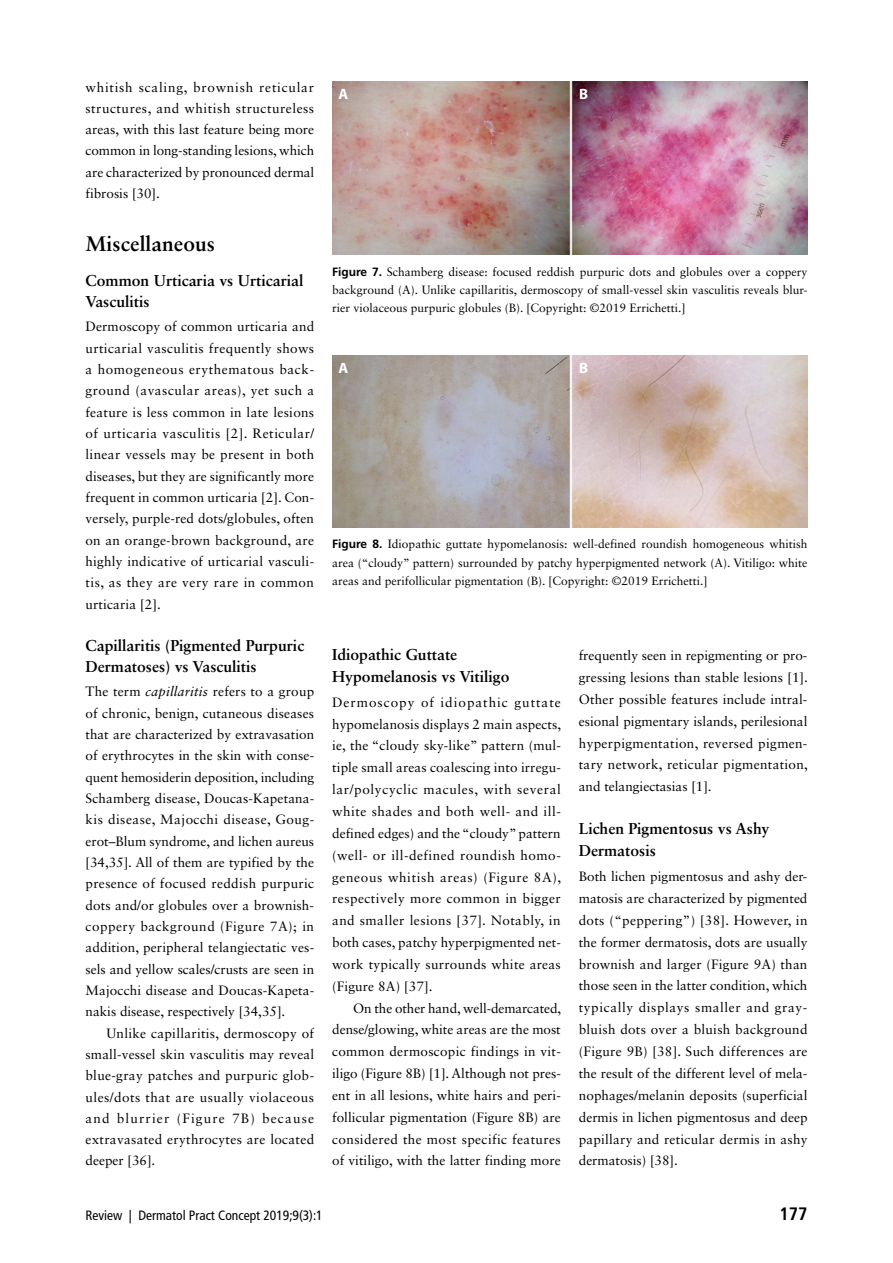
<style>
.page{position:relative;width:893px;height:1263px;background:#fff}
.page>*{position:absolute;margin:0;border:0;box-sizing:border-box;transform-origin:0 0}
.t1{font:700 21px "Sabon LT Std";letter-spacing:.005em;color:#000}
.t2{font:700 condensed 18px "Frutiger LT Std";color:#000}
.H2_under_H1{font:700 15.75px/21.9px "Sabon LT Std";color:#000}
.Figure_label_white_2{font:700 15px "Myriad Pro";color:#fff}
.FL{font:13.5px/21.9px "Sabon LT Std";letter-spacing:.01em;color:#000;text-align:justify}
.t3{font:condensed 13.5px "Frutiger LT Std";color:#000}
.Figure_legend{font:12px/18px "Sabon LT Std";color:#000;text-align:justify}
.s1{font-style:italic}
.s2{font-family:"Frutiger LT Std";font-weight:700}
</style>
<div class="page">
<img style="left:332px;top:81px;width:475px;height:174px">
<img style="left:332px;top:355px;width:475px;height:172px">
<p class="FL" style="left:86px;top:76px;width:230px;line-height:21.3px">whitish scaling, brownish reticular structures, and whitish structureless areas, with this last feature being more common in long-standing lesions, which are characterized by pronounced dermal fibrosis [30].</p>
<h1 class="t1" style="left:86px;top:231px;width:131px">Miscellaneous</h1>
<p class="H2_under_H1" style="left:86px;top:269px;width:219px;line-height:21.3px">Common Urticaria vs Urticarial<br>Vasculitis</p>
<p class="FL" style="left:86px;top:316px;width:230px;line-height:21.3px">Dermoscopy of common urticaria and urticarial vasculitis frequently shows a homogeneous erythematous back&shy;ground (avascular areas), yet such a feature is less common in late lesions of urticaria vasculitis [2]. Reticular/ linear vessels may be present in both diseases, but they are significantly more frequent in common urticaria [2]. Con&shy;versely, purple-red dots/globules, often on an orange-brown background, are highly indicative of urticarial vasculi&shy;tis, as they are very rare in common urticaria [2].</p>
<h2 class="H2_under_H1" style="left:86px;top:634px;width:220px;line-height:21.3px">Capillaritis (Pigmented Purpuric<br>Dermatoses) vs Vasculitis</h2>
<p class="FL" style="left:86px;top:681px;width:230px;line-height:21.3px">The term <span class="s1">capillaritis</span> refers to a group of chronic, benign, cutaneous diseases that are characterized by extravasation of erythrocytes in the skin with conse&shy;quent hemosiderin deposition, including Schamberg disease, Doucas-Kapetana&shy;kis disease, Majocchi disease, Goug&shy;erot–Blum syndrome, and lichen aureus [34,35]. All of them are typified by the presence of focused reddish purpuric dots and/or globules over a brownish&shy;coppery background (Figure 7A); in addition, peripheral telangiectatic ves&shy;sels and yellow scales/crusts are seen in Majocchi disease and Doucas-Kapeta&shy;nakis disease, respectively [34,35].</p>
<p class="FL" style="left:86px;top:1022px;width:230px;line-height:21.3px;text-indent:21px">Unlike capillaritis, dermoscopy of small-vessel skin vasculitis may reveal blue-gray patches and purpuric glob&shy;ules/dots that are usually violaceous and blurrier (Figure 7B) because extravasated erythrocytes are located deeper [36].</p>
<p class="Figure_label_white_2" style="left:339px;top:84px;width:11px">A</p>
<p class="Figure_label_white_2" style="left:579px;top:84px;width:11px">B</p>
<p class="Figure_legend" style="left:332px;top:262px;width:477px"><span class="s2">Figure 7.</span> Schamberg disease: focused reddish purpuric dots and globules over a coppery background (A). Unlike capillaritis, dermoscopy of small-vessel skin vasculitis reveals blur&shy;rier violaceous purpuric globules (B). [Copyright: ©2019 Errichetti.]</p>
<p class="Figure_label_white_2" style="left:339px;top:358px;width:11px">A</p>
<p class="Figure_label_white_2" style="left:579px;top:358px;width:11px">B</p>
<p class="Figure_legend" style="left:332px;top:535px;width:477px"><span class="s2">Figure 8.</span> Idiopathic guttate hypomelanosis: well-defined roundish homogeneous whitish area (“cloudy” pattern) surrounded by patchy hyperpigmented network (A). Vitiligo: white areas and perifollicular pigmentation (B). [Copyright: ©2019 Errichetti.]</p>
<h2 class="H2_under_H1" style="left:332px;top:643px;width:179px">Idiopathic Guttate<br>Hypomelanosis vs Vitiligo</h2>
<p class="FL" style="left:332px;top:691px;width:231px">Dermoscopy of idiopathic guttate hypomelanosis displays 2 main aspects, ie, the “cloudy sky-like” pattern (mul&shy;tiple small areas coalescing into irregu&shy;lar/polycyclic macules, with several white shades and both well- and ill&shy;defined edges) and the “cloudy” pattern (well- or ill-defined roundish homo&shy;geneous whitish areas) (Figure 8A), respectively more common in bigger and smaller lesions [37]. Notably, in both cases, patchy hyperpigmented net&shy;work typically surrounds white areas (Figure 8A) [37].</p>
<p class="FL" style="left:332px;top:997px;width:231px;text-indent:21px">On the other hand, well-demarcated, dense/glowing, white areas are the most common dermoscopic findings in vit&shy;iligo (Figure 8B) [1]. Although not pres&shy;ent in all lesions, white hairs and peri&shy;follicular pigmentation (Figure 8B) are considered the most specific features of vitiligo, with the latter finding more</p>
<p class="FL" style="left:579px;top:644px;width:231px">frequently seen in repigmenting or pro&shy;gressing lesions than stable lesions [1].<br>Other possible features include intral&shy;esional pigmentary islands, perilesional hyperpigmentation, reversed pigmen&shy;tary network, reticular pigmentation, and telangiectasias [1].</p>
<h2 class="H2_under_H1" style="left:579px;top:817px;width:192px">Lichen Pigmentosus vs Ashy<br>Dermatosis</h2>
<p class="FL" style="left:579px;top:865px;width:230px">Both lichen pigmentosus and ashy der&shy;matosis are characterized by pigmented dots (“peppering”) [38]. However, in the former dermatosis, dots are usually brownish and larger (Figure 9A) than those seen in the latter condition, which typically displays smaller and gray&shy;bluish dots over a bluish background (Figure 9B) [38]. Such differences are the result of the different level of mela&shy;nophages/melanin deposits (superficial dermis in lichen pigmentosus and deep papillary and reticular dermis in ashy dermatosis) [38].</p>
<p class="t3" style="left:86px;top:1208px;width:239px">Review | Dermatol Pract Concept 2019;9(3):1</p>
<h2 class="t2" style="left:779px;top:1203px;width:30px">177</h2>
</div>
